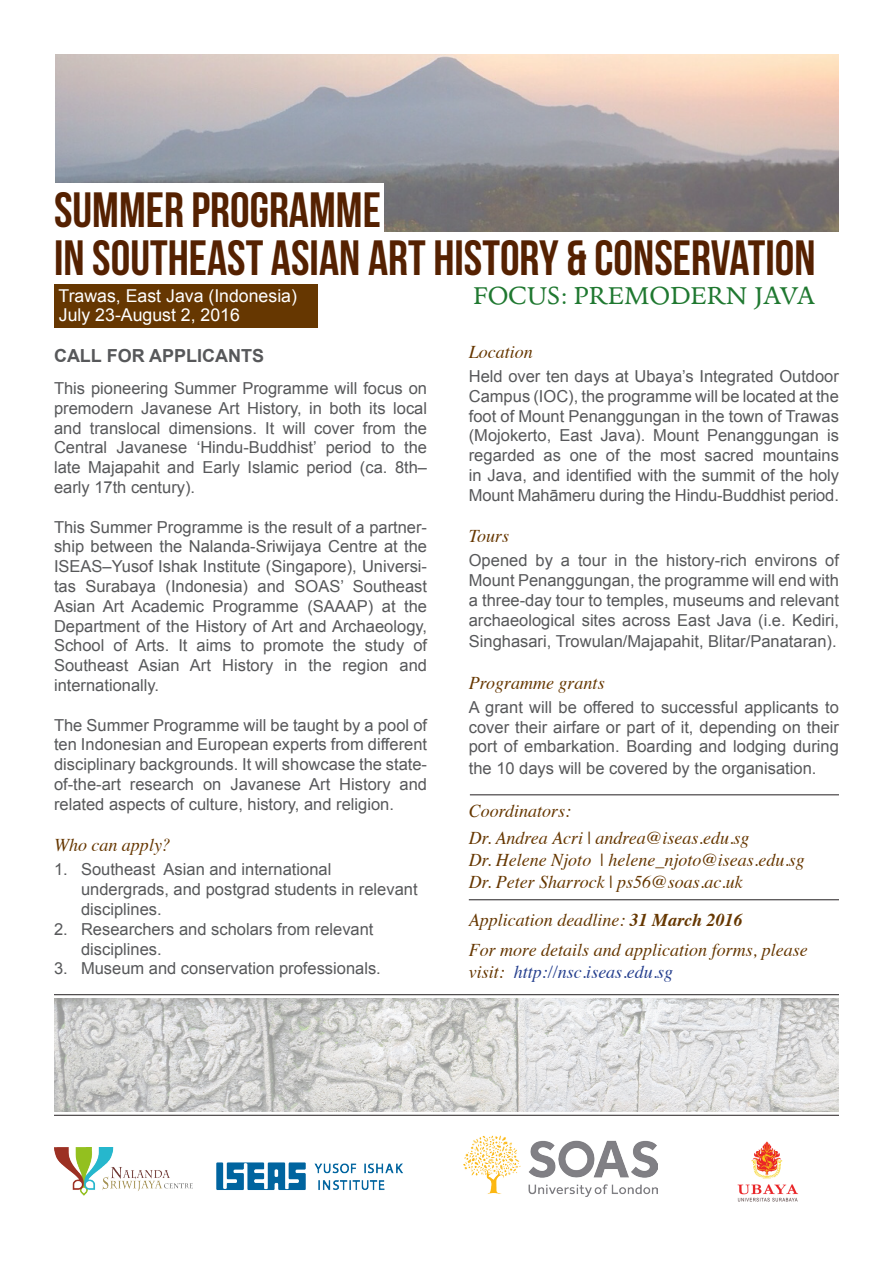
<style>
.page{position:relative;width:893px;height:1263px;background:#fff}
.page>*{position:absolute;margin:0;border:0;box-sizing:border-box;transform-origin:0 0}
.t1{font:49.5px "Bebas Neue";color:#552101}
.t2{font:25.5px "Andron Freefont LAT";color:#1f7830}
.t3{font:italic 18px/21.6px "Times";color:#663701}
.t4{font:700 18px "Arial";color:#57585a}
.t5{font:17.7px "Arial";color:#fff}
.t6{font:16.5px/19.8px "Arial";color:#57585a;text-align:justify}
.s1{font-style:normal}
.s2{font-weight:700}
.s3{color:#253f8e}
</style>
<div class="page">
<div style="left:54px;top:284px;width:263px;height:44px;background:#663701"></div>
<img style="left:55px;top:54px;width:784px;height:178px">
<div style="left:54px;top:183px;width:330px;height:74px;background:#fff"></div>
<img style="left:54px;top:999px;width:785px;height:112px">
<hr style="left:470px;top:794px;width:369px;height:1px;background:#231f20">
<hr style="left:469px;top:899px;width:370px;height:1px;background:#231f20">
<hr style="left:54px;top:1115px;width:785px;height:1px;background:#231f20">
<hr style="left:54px;top:994px;width:785px;height:1px;background:#231f20">
<img style="left:463px;top:1136px;width:195px;height:61px">
<img style="left:737px;top:1141px;width:61px;height:61px">
<img style="left:54px;top:1147px;width:349px;height:48px">
<p class="t1" style="left:54px;top:183px;width:328px">SUMMER PROGRAMME</p>
<p class="t1" style="left:54px;top:231px;width:763px">IN SOUTHEAST ASIAN ART HISTORY &amp; CONSERVATION</p>
<p class="t5" style="left:59px;top:284px;width:240px">Trawas, East Java (Indonesia)</p>
<p class="t5" style="left:59px;top:303px;width:183px">July 23-August 2, 2016</p>
<p class="t4" style="left:54px;top:344px;width:211px">CALL FOR APPLICANTS</p>
<p class="t6" style="left:54px;top:378px;width:375px">This pioneering Summer Programme will focus on premodern Javanese Art History, in both its local and translocal dimensions. It will cover from the Central Javanese ‘Hindu-Buddhist’ period to the late Majapahit and Early Islamic period (ca. 8th– early 17th century).</p>
<p class="t6" style="left:54px;top:517px;width:375px">This Summer Programme is the result of a partner&shy;ship between the Nalanda-Sriwijaya Centre at the ISEAS–Yusof Ishak Institute (Singapore), Universi&shy;tas Surabaya (Indonesia) and SOAS’ Southeast Asian Art Academic Programme (SAAAP) at the Department of the History of Art and Archaeology, School of Arts. It aims to promote the study of Southeast Asian Art History in the region and internationally.</p>
<p class="t6" style="left:54px;top:715px;width:375px">The Summer Programme will be taught by a pool of ten Indonesian and European experts from different disciplinary backgrounds. It will showcase the state&shy;of-the-art research on Javanese Art History and related aspects of culture, history, and religion.</p>
<p class="t3" style="left:54px;top:833px;width:118px">Who can apply?</p>
<p class="t6" style="left:81px;top:860px;width:338px;text-align:left;text-indent:-27px">1. Southeast Asian and international undergrads, and postgrad students in relevant disciplines.</p>
<p class="t6" style="left:81px;top:919px;width:294px;text-indent:-27px">2. Researchers and scholars from relevant disciplines.</p>
<p class="t6" style="left:54px;top:959px;width:328px">3. Museum and conservation professionals.</p>
<p class="t2" style="left:473px;top:282px;width:343px">FOCUS: PREMODERN JAVA</p>
<p class="t3" style="left:469px;top:340px;width:66px">Location</p>
<p class="t6" style="left:469px;top:366px;width:372px">Held over ten days at Ubaya’s Integrated Outdoor Campus (IOC), the programme will be located at the foot of Mount Penanggungan in the town of Trawas (Mojokerto, East Java). Mount Penanggungan is regarded as one of the most sacred mountains in Java, and identified with the summit of the holy Mount Mahāmeru during the Hindu-Buddhist period.</p>
<p class="t3" style="left:469px;top:524px;width:42px">Tours</p>
<p class="t6" style="left:469px;top:551px;width:372px">Opened by a tour in the history-rich environs of Mount Penanggungan, the programme will end with a three-day tour to temples, museums and relevant archaeological sites across East Java (i.e. Kediri,</p>
<p class="t6" style="left:469px;top:632px;width:369px">Singhasari, Trowulan/Majapahit, Blitar/Panataran).</p>
<p class="t3" style="left:469px;top:671px;width:137px">Programme grants</p>
<p class="t6" style="left:469px;top:697px;width:372px">A grant will be offered to successful applicants to cover their airfare or part of it, depending on their port of embarkation. Boarding and lodging during</p>
<p class="t6" style="left:469px;top:758px;width:349px">the 10 days will be covered by the organisation.</p>
<p class="t3" style="left:469px;top:799px;width:104px">Coordinators:</p>
<p class="t3" style="left:469px;top:826px;width:282px">Dr. Andrea Acri <span class="s1">|</span> andrea@iseas.edu.sg</p>
<p class="t3" style="left:469px;top:848px;width:338px">Dr. Helene Njoto <span class="s1">|</span> helene_njoto@iseas.edu.sg</p>
<p class="t3" style="left:469px;top:869px;width:275px">Dr. Peter Sharrock <span class="s1">|</span> ps56@soas.ac.uk</p>
<p class="t3" style="left:469px;top:908px;width:275px">Application deadline: <span class="s2">31 March 2016</span></p>
<p class="t3" style="left:469px;top:938px;width:340px">For more details and application forms, please visit: <span class="s3">http://nsc.iseas.edu.sg</span></p>
</div>
